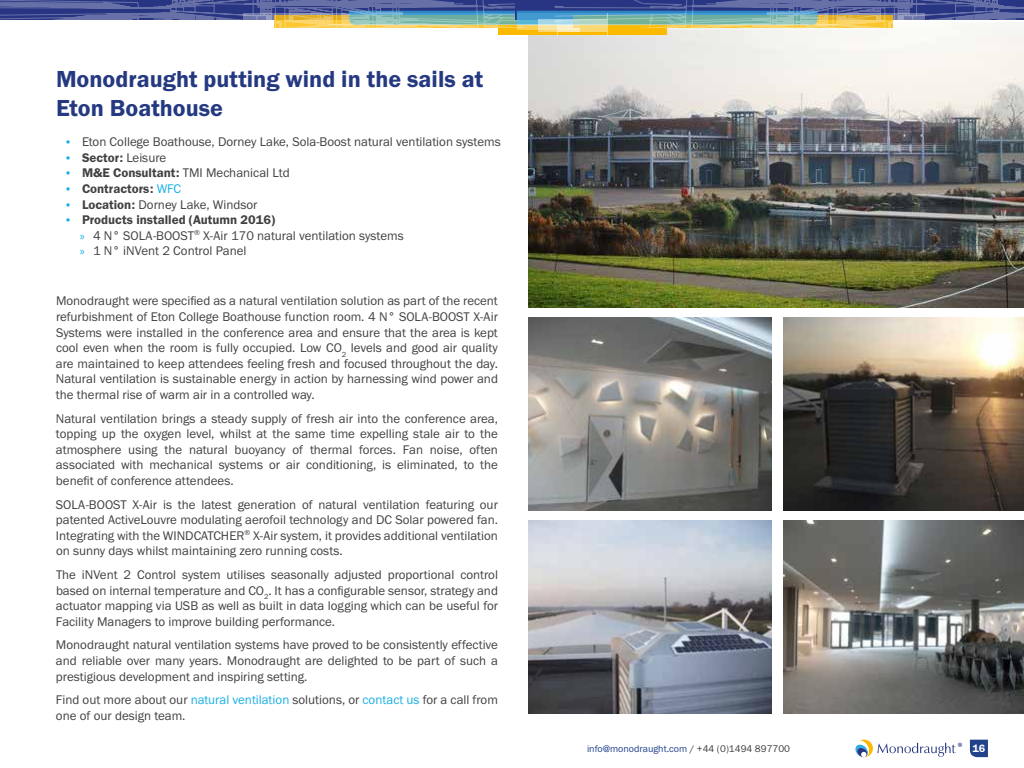
<style>
.page{position:relative;width:1024px;height:768px;background:#fff}
.page>*{position:absolute;margin:0;border:0;box-sizing:border-box;transform-origin:0 0}
.t1{font:24px/28.8px "Franklin Gothic URW Dem";color:#253981}
.t2{font:13px/15.6px "Franklin Gothic URW Boo";color:#414042;text-align:justify}
.t3{font:13px "Franklin Gothic URW Dem";color:#414042}
.t4{font:11px "Franklin Gothic URW Dem";color:#fff}
.t5{font:10px "Franklin Gothic URW Boo";color:#22428b}
.s1{font-size:12px;color:#19afe6}
.s2{font-family:"Franklin Gothic URW Boo";font-size:12px;color:#19afe6}
.s3{font-family:"Franklin Gothic URW Boo"}
.s4{font-family:"Franklin Gothic URW Dem"}
.s5{font-family:"Franklin Gothic URW Boo";color:#19afe6}
.s6{font-family:"Myriad Pro";font-size:12px;color:#19afe6}
.s7{color:#19afe6}
.s8{color:#3c3c3b}
</style>
<div class="page">
<svg style="left:855px;top:740px;width:107px;height:17px"></svg>
<svg style="left:970px;top:740px;width:18px;height:17px"></svg>
<img style="left:528px;top:36px;width:496px;height:272px">
<img style="left:528px;top:318px;width:244px;height:193px">
<img style="left:528px;top:521px;width:244px;height:192px">
<img style="left:783px;top:318px;width:241px;height:193px">
<img style="left:783px;top:521px;width:241px;height:192px">
<svg style="left:0;top:0;width:1024px;height:36px"></svg>
<h1 class="t1" style="left:56px;top:64px;width:429px">Monodraught putting wind in the sails at<br>Eton Boathouse</h1>
<p class="t2" style="left:64px;top:134px;width:438px"><span class="s1">•</span> Eton College Boathouse, Dorney Lake, Sola-Boost natural ventilation systems</p>
<p class="t3" style="left:64px;top:149px;width:104px"><span class="s2">•</span> Sector: <span class="s3">Leisure</span></p>
<p class="t2" style="left:64px;top:165px;width:227px"><span class="s1">•</span> <span class="s4">M&amp;E Consultant:</span> TMI Mechanical Ltd</p>
<p class="t3" style="left:64px;top:181px;width:119px"><span class="s2">•</span> Contractors: <span class="s5">WFC</span></p>
<p class="t2" style="left:64px;top:196px;width:195px"><span class="s1">•</span> <span class="s4">Location:</span> Dorney Lake, Windsor</p>
<p class="t3" style="left:64px;top:212px;width:213px"><span class="s2">•</span> Products installed (Autumn 2016)</p>
<p class="t2" style="left:80px;top:227px;width:325px"><span class="s6">»</span> 4 N° SOLA-BOOST<sup>®</sup> X-Air 170 natural ventilation systems <span class="s6">»</span> 1 N° iNVent 2 Control Panel</p>
<p class="t2" style="left:56px;top:293px;width:444px">Monodraught were specified as a natural ventilation solution as part of the recent refurbishment of Eton College Boathouse function room. 4 N° SOLA-BOOST X-Air Systems were installed in the conference area and ensure that the area is kept cool even when the room is fully occupied. Low CO<sub>2</sub> levels and good air quality are maintained to keep attendees feeling fresh and focused throughout the day.<br>Natural ventilation is sustainable energy in action by harnessing wind power and the thermal rise of warm air in a controlled way.</p>
<p class="t2" style="left:56px;top:410px;width:444px">Natural ventilation brings a steady supply of fresh air into the conference area, topping up the oxygen level, whilst at the same time expelling stale air to the atmosphere using the natural buoyancy of thermal forces. Fan noise, often associated with mechanical systems or air conditioning, is eliminated, to the benefit of conference attendees.</p>
<p class="t2" style="left:56px;top:496px;width:443px">SOLA-BOOST X-Air is the latest generation of natural ventilation featuring our patented ActiveLouvre modulating aerofoil technology and DC Solar powered fan.<br>Integrating with the WINDCATCHER<sup>®</sup> X-Air system, it provides additional ventilation on sunny days whilst maintaining zero running costs.</p>
<p class="t2" style="left:56px;top:567px;width:444px">The iNVent 2 Control system utilises seasonally adjusted proportional control based on internal temperature and CO<sub>2</sub>. It has a configurable sensor, strategy and actuator mapping via USB as well as built in data logging which can be useful for Facility Managers to improve building performance.</p>
<p class="t2" style="left:56px;top:637px;width:444px">Monodraught natural ventilation systems have proved to be consistently effective and reliable over many years. Monodraught are delighted to be part of such a prestigious development and inspiring setting.</p>
<p class="t2" style="left:56px;top:692px;width:443px">Find out more about our <span class="s7">natural ventilation</span> solutions, or <span class="s7">contact us</span> for a call from one of our design team.</p>
<p class="t5" style="left:587px;top:742px;width:205px">info@monodraught.com <span class="s8">/ +44 (0)1494 897700</span></p>
<p class="t4" style="left:972px;top:742px;width:14px">16</p>
</div>
